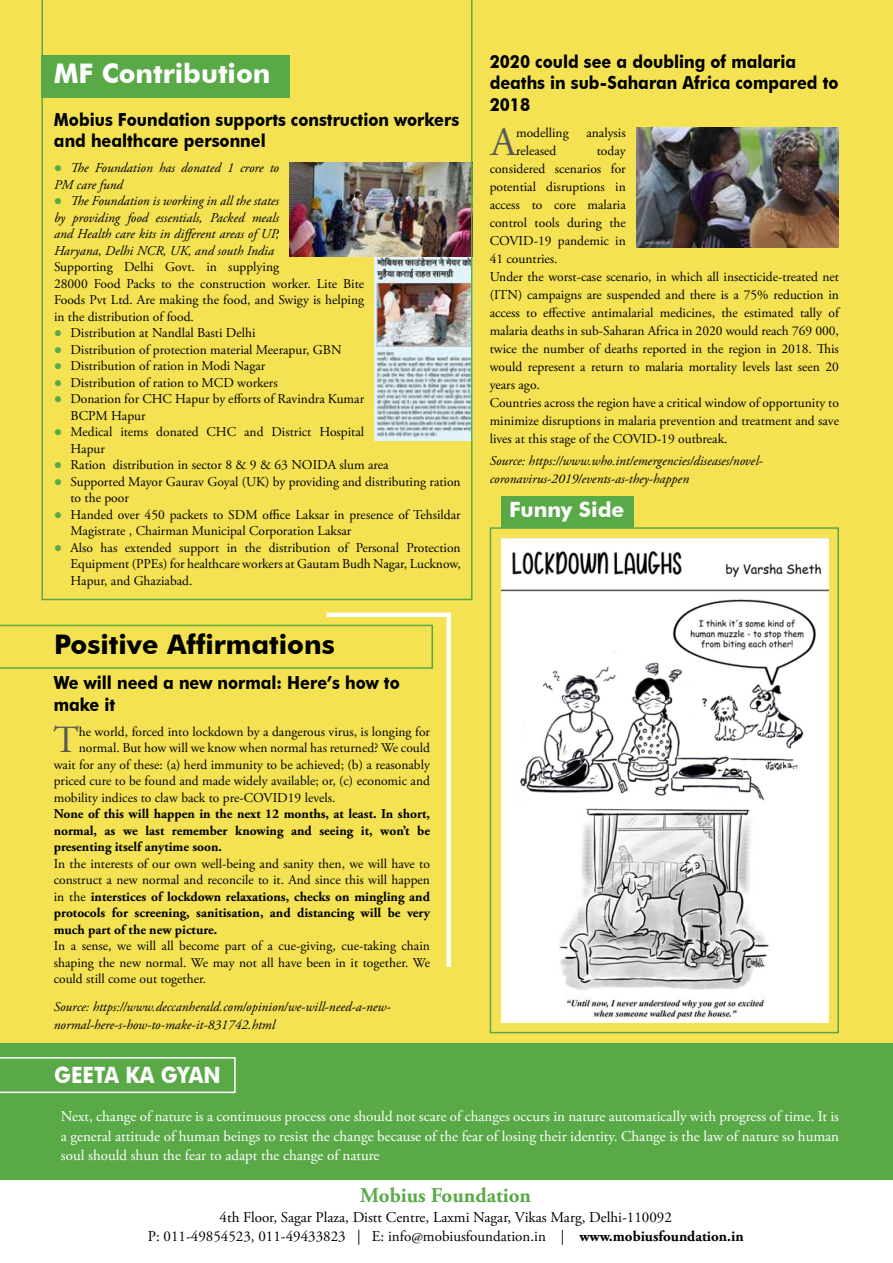
<style>
.page{position:relative;width:893px;height:1263px;background:#fff}
.page>*{position:absolute;margin:0;border:0;box-sizing:border-box;transform-origin:0 0}
.t1{font:40.65px "Adobe Garamond Pro";color:#58595b}
.t2{font:38.4px "Adobe Garamond Pro";color:#58595b}
.t3{font:700 27px "Futura BT";color:#000}
.t4{font:700 27px "Futura BT";color:#fff}
.t5{font:700 22.5px "Futura BT";letter-spacing:-.01em;color:#fff;scale:.9 1}
.t6{font:700 21px "Adobe Garamond Pro";color:#59aa47}
.t7{font:700 21px "Futura BT";color:#fff}
.t8{font:700 18px/21.6px "Futura BT";color:#000;scale:.9 1}
.t9{font:15px/19.5px "Adobe Garamond Pro";color:#fff;text-align:justify}
.t10{font:15px/19.5px "Adobe Garamond Pro";color:#000;text-align:center}
.t11{font:13.5px/18px "Adobe Garamond Pro";color:#000}
.t12{font:700 13.5px/16.5px "Adobe Garamond Pro";color:#000;text-align:justify}
.t13{font:italic 13.5px/16.5px "Adobe Garamond Pro";color:#000}
.s1{color:#59aa47}
.s2{font-weight:400}
.s3{font-weight:700}
</style>
<div class="page">
<div style="left:0;top:0;width:893px;height:1049px;background:#f4e253"></div>
<div style="left:0;top:1043px;width:893px;height:137px;background:#59aa47"></div>
<svg style="left:0;top:625px;width:322px;height:44px"></svg>
<svg style="left:0;top:1057px;width:236px;height:36px"></svg>
<svg style="left:322px;top:612px;width:129px;height:355px"></svg>
<div style="left:490px;top:527px;width:349px;height:506px;border:2px solid #59aa47"></div>
<img style="left:501px;top:539px;width:327px;height:266px">
<div style="left:501px;top:805px;width:327px;height:218px;background:#fff"></div>
<img style="left:559px;top:808px;width:210px;height:211px">
<div style="left:501px;top:496px;width:133px;height:31px;background:#59aa47"></div>
<img style="left:637px;top:127px;width:202px;height:120px">
<svg style="left:41px;top:0;width:431px;height:600px"></svg>
<h3 class="t4" style="left:54px;top:57px;width:218px">MF Contribution</h3>
<h3 class="t8" style="left:54px;top:108px;width:452px">Mobius Foundation supports construction workers and healthcare personnel</h3>
<p class="t13" style="left:54px;top:160px;width:227px"><span class="s1">●</span> The Foundation has donated 1 crore to<br>PM care fund</p>
<p class="t13" style="left:54px;top:193px;width:227px;text-align:justify"><span class="s1">●</span> The Foundation is working in all the states by providing food essentials, Packed meals and Health care kits in different areas of UP, Haryana, Delhi NCR, UK, and south India</p>
<p class="t11" style="left:54px;top:259px;width:312px;line-height:16.5px">Supporting Delhi Govt. in supplying<br>28000 Food Packs to the construction worker. Lite Bite Foods Pvt Ltd. Are making the food, and Swigy is helping in the distribution of food.</p>
<p class="t11" style="left:54px;top:324px;width:203px"><span class="s1">●</span> Distribution at Nandlal Basti Delhi</p>
<p class="t11" style="left:54px;top:341px;width:289px"><span class="s1">●</span> Distribution of protection material Meerapur, GBN</p>
<p class="t11" style="left:54px;top:357px;width:213px"><span class="s1">●</span> Distribution of ration in Modi Nagar</p>
<p class="t11" style="left:54px;top:374px;width:225px"><span class="s1">●</span> Distribution of ration to MCD workers</p>
<p class="t11" style="left:71px;top:391px;width:295px;line-height:16.5px;text-indent:-17px"><span class="s1">●</span> Donation for CHC Hapur by efforts of Ravindra Kumar<br>BCPM Hapur</p>
<p class="t11" style="left:71px;top:424px;width:295px;line-height:16.5px;text-indent:-17px"><span class="s1">●</span> Medical items donated CHC and District Hospital<br>Hapur</p>
<p class="t11" style="left:54px;top:456px;width:336px"><span class="s1">●</span> Ration distribution in sector 8 &amp; 9 &amp; 63 NOIDA slum area</p>
<p class="t11" style="left:71px;top:474px;width:392px;line-height:16.5px;text-indent:-17px"><span class="s1">●</span> Supported Mayor Gaurav Goyal (UK) by providing and distributing ration to the poor</p>
<p class="t11" style="left:71px;top:507px;width:392px;line-height:16.5px;text-indent:-17px"><span class="s1">●</span> Handed over 450 packets to SDM office Laksar in presence of Tehsildar<br>Magistrate , Chairman Municipal Corporation Laksar</p>
<p class="t11" style="left:71px;top:540px;width:392px;line-height:16.5px;text-align:justify;text-indent:-17px"><span class="s1">●</span> Also has extended support in the distribution of Personal Protection Equipment (PPEs) for healthcare workers at Gautam Budh Nagar, Lucknow, Hapur, and Ghaziabad.</p>
<h3 class="t3" style="left:54px;top:628px;width:282px">Positive Affirmations</h3>
<h3 class="t8" style="left:54px;top:672px;width:386px">We will need a new normal: Here’s how to make it</h3>
<h2 class="t2" style="left:53px;top:717px;width:27px">T</h2>
<p class="t11" style="left:79px;top:723px;width:353px">he world, forced into lockdown by a dangerous virus, is longing for</p>
<p class="t11" style="left:79px;top:739px;width:353px">normal. But how will we know when normal has returned? We could</p>
<p class="t11" style="left:54px;top:756px;width:378px">wait for any of these: (a) herd immunity to be achieved; (b) a reasonably</p>
<p class="t11" style="left:54px;top:772px;width:378px">priced cure to be found and made widely available; or, (c) economic and</p>
<p class="t11" style="left:54px;top:789px;width:283px">mobility indices to claw back to pre-COVID19 levels.</p>
<p class="t12" style="left:54px;top:806px;width:378px">None of this will happen in the next 12 months, at least. In short, normal, as we last remember knowing and seeing it, won’t be presenting itself anytime soon.</p>
<p class="t12" style="left:54px;top:855px;width:378px"><span class="s2">In the interests of our own well-being and sanity then, we will have to construct a new normal and reconcile to it. And since this will happen in the</span> interstices of lockdown relaxations, checks on mingling and protocols for screening, sanitisation, and distancing will be very much part of the new picture.</p>
<p class="t11" style="left:54px;top:938px;width:378px;line-height:16.5px;text-align:justify">In a sense, we will all become part of a cue-giving, cue-taking chain shaping the new normal. We may not all have been in it together. We could still come out together.</p>
<p class="t13" style="left:54px;top:998px;width:338px;line-height:18px">Source: https://www.deccanherald.com/opinion/we-will-need-a-new&shy;normal-here-s-how-to-make-it-831742.html</p>
<h3 class="t5" style="left:54px;top:1062px;width:187px">GEETA KA GYAN</h3>
<h3 class="t8" style="left:490px;top:50px;width:389px">2020 could see a doubling of malaria deaths in sub-Saharan Africa compared to<br>2018</h3>
<h1 class="t1" style="left:491px;top:118px;width:27px">A</h1>
<p class="t11" style="left:516px;top:124px;width:54px">modelling</p>
<p class="t11" style="left:586px;top:124px;width:41px">analysis</p>
<p class="t11" style="left:490px;top:142px;width:351px;text-indent:107px">today<br>considered scenarios for<br>potential disruptions in<br>access to core malaria<br>control tools during the<br>COVID-19 pandemic in<br>41 countries.<br>Under the worst-case scenario, in which all insecticide-treated net (ITN) campaigns are suspended and there is a 75% reduction in access to effective antimalarial medicines, the estimated tally of malaria deaths in sub-Saharan Africa in 2020 would reach 769 000, twice the number of deaths reported in the region in 2018. This would represent a return to malaria mortality levels last seen 20 years ago.<br>Countries across the region have a critical window of opportunity to minimize disruptions in malaria prevention and treatment and save lives at this stage of the COVID-19 outbreak.</p>
<p class="t11" style="left:516px;top:142px;width:42px">released</p>
<p class="t13" style="left:490px;top:452px;width:275px;line-height:18px">Source: https://www.who.int/emergencies/diseases/novel&shy;coronavirus-2019/events-as-they-happen</p>
<h3 class="t7" style="left:509px;top:496px;width:117px">Funny Side</h3>
<p class="t9" style="left:61px;top:1107px;width:780px">Next, change of nature is a continuous process one should not scare of changes occurs in nature automatically with progress of time. It is a general attitude of human beings to resist the change because of the fear of losing their identity. Change is the law of nature so human soul should shun the fear to adapt the change of nature</p>
<h3 class="t6" style="left:360px;top:1183px;width:172px">Mobius Foundation</h3>
<p class="t10" style="left:148px;top:1208px;width:597px">4th Floor, Sagar Plaza, Distt Centre, Laxmi Nagar, Vikas Marg, Delhi-110092<br>P: 011-49854523, 011-49433823 | E: info@mobiusfoundation.in | <span class="s3">www.mobiusfoundation.in</span></p>
</div>
